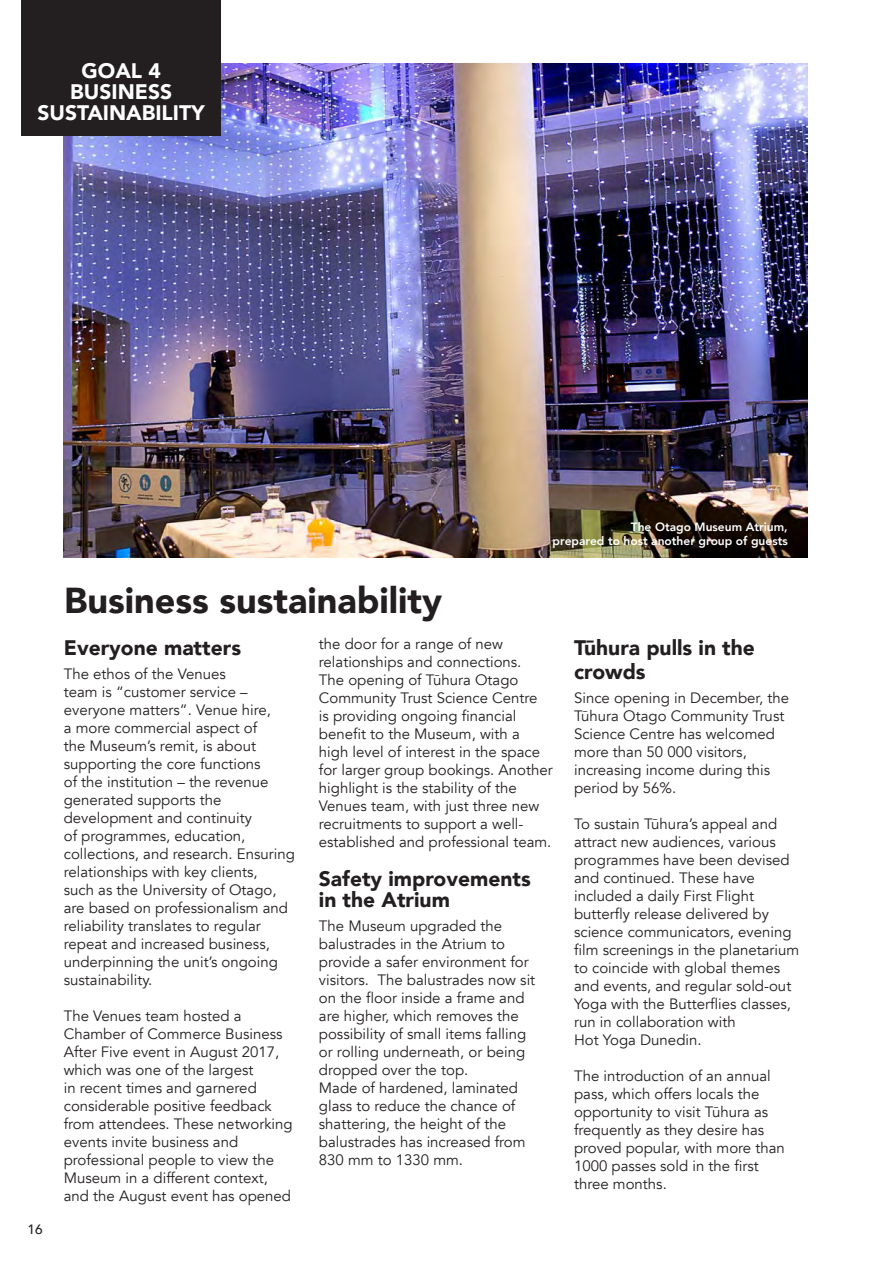
<style>
.page{position:relative;width:893px;height:1263px;background:#fff}
.page>*{position:absolute;margin:0;border:0;box-sizing:border-box;transform-origin:0 0}
.t1{font:900 36px "Avenir";color:#231f20}
.t2{font:900 21px/21px "Avenir";color:#231f20}
.t3{font:900 21px/21px "Avenir";color:#fff;text-align:center}
.t4{font:15px/18px "Avenir";color:#231f20}
.t5{font:500 13.5px "Avenir";color:#231f20}
.t6{font:800 12px/14.4px "Avenir";color:#fff;text-align:right}
</style>
<div class="page">
<img style="left:64px;top:64px;width:744px;height:493px">
<div style="left:21px;top:0;width:200px;height:135px;background:#231f20"></div>
<h2 class="t3" style="left:38px;top:59px;width:169px">GOAL 4<br>BUSINESS<br>SUSTAINABILITY</h2>
<h1 class="t1" style="left:64px;top:570px;width:380px">Business sustainability</h1>
<p class="t6" style="left:553px;top:519px;width:237px">The Otago Museum Atrium,<br>prepared to host another group of guests</p>
<p class="t5" style="left:28px;top:1217px;width:17px">16</p>
<h2 class="t2" style="left:64px;top:636px;width:179px">Everyone matters</h2>
<p class="t4" style="left:64px;top:665px;width:233px">The ethos of the Venues<br>team is “customer service – everyone matters”. Venue hire,<br>a more commercial aspect of<br>the Museum’s remit, is about supporting the core functions<br>of the institution – the revenue generated supports the development and continuity<br>of programmes, education, collections, and research. Ensuring relationships with key clients,<br>such as the University of Otago, are based on professionalism and reliability translates to regular repeat and increased business, underpinning the unit’s ongoing sustainability.</p>
<p class="t4" style="left:64px;top:1007px;width:230px">The Venues team hosted a<br>Chamber of Commerce Business<br>After Five event in August 2017, which was one of the largest<br>in recent times and garnered considerable positive feedback from attendees. These networking events invite business and professional people to view the<br>Museum in a different context, and the August event has opened</p>
<p class="t4" style="left:319px;top:635px;width:235px">the door for a range of new relationships and connections.<br>The opening of Tūhura Otago<br>Community Trust Science Centre<br>is providing ongoing financial benefit to the Museum, with a high level of interest in the space for larger group bookings. Another highlight is the stability of the<br>Venues team, with just three new recruitments to support a well&shy;established and professional team.</p>
<h2 class="t2" style="left:319px;top:867px;width:213px">Safety improvements in the Atrium</h2>
<p class="t4" style="left:319px;top:917px;width:218px">The Museum upgraded the balustrades in the Atrium to provide a safer environment for visitors. The balustrades now sit on the floor inside a frame and are higher, which removes the possibility of small items falling or rolling underneath, or being dropped over the top.<br>Made of hardened, laminated glass to reduce the chance of shattering, the height of the balustrades has increased from<br>830 mm to 1330 mm.</p>
<h2 class="t2" style="left:574px;top:635px;width:182px;line-height:24px">Tūhura pulls in the crowds</h2>
<p class="t4" style="left:574px;top:689px;width:217px">Since opening in December, the<br>Tūhura Otago Community Trust<br>Science Centre has welcomed more than 50 000 visitors, increasing income during this period by 56%.</p>
<p class="t4" style="left:574px;top:815px;width:227px">To sustain Tūhura’s appeal and attract new audiences, various programmes have been devised and continued. These have included a daily First Flight butterfly release delivered by science communicators, evening film screenings in the planetarium to coincide with global themes and events, and regular sold-out<br>Yoga with the Butterflies classes, run in collaboration with<br>Hot Yoga Dunedin.</p>
<p class="t4" style="left:574px;top:1067px;width:212px">The introduction of an annual pass, which offers locals the opportunity to visit Tūhura as frequently as they desire has proved popular, with more than<br>1000 passes sold in the first three months.</p>
</div>
